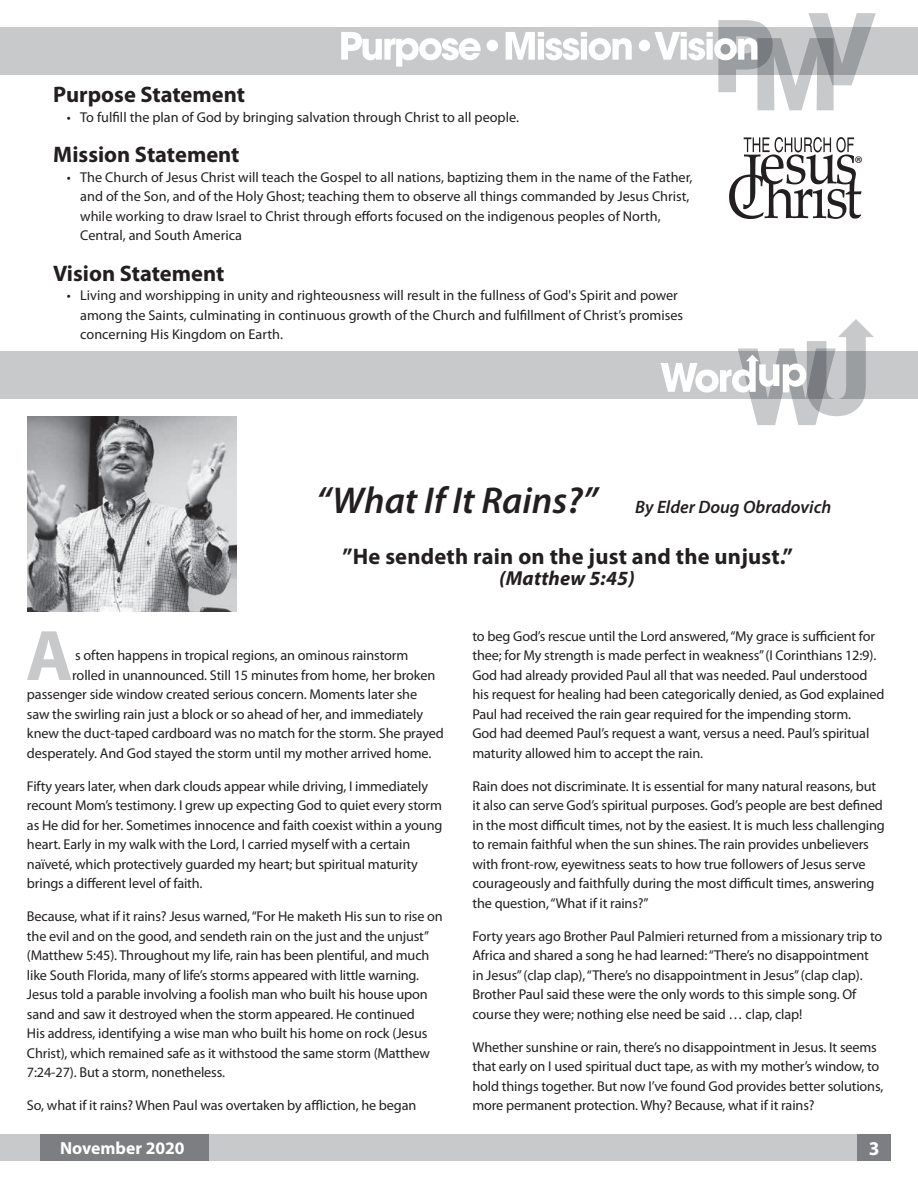
<style>
.page{position:relative;width:918px;height:1188px;background:#fff}
.page>*{position:absolute;margin:0;border:0;box-sizing:border-box;transform-origin:0 0}
.t1{font:700 72.15px "Myriad Pro";color:#c7c9cb}
.t2{font:700 22.5px "Myriad Pro";color:#231f20}
.t3{font:italic 700 20.25px "Myriad Pro";letter-spacing:.01em;color:#231f20}
.t4{font:19.95px "Myriad Pro";color:#231f20}
.t5{font:700 19.5px "Myriad Pro";color:#fff}
.t6{font:italic 600 18px "Myriad Pro";color:#231f20}
.t7{font:700 17.55px "Myriad Pro";color:#fff}
.t8{font:14.25px/19.5px "Myriad Pro";letter-spacing:-.01em;color:#231f20}
.s1{font-size:37.5px}
</style>
<div class="page">
<div style="left:0;top:1134px;width:891px;height:27px;background:#c7c9cb"></div>
<div style="left:40px;top:1134px;width:169px;height:27px;background:#7c7e81"></div>
<div style="left:857px;top:1134px;width:34px;height:27px;background:#7c7e81"></div>
<div style="left:0;top:352px;width:918px;height:47px;background:#c7c9cb"></div>
<svg style="left:661px;top:319px;width:213px;height:106px"></svg>
<div style="left:0;top:27px;width:918px;height:47px;background:#c7c9cb"></div>
<svg style="left:341px;top:13px;width:535px;height:97px"></svg>
<svg style="left:729px;top:137px;width:132px;height:82px"></svg>
<img style="left:27px;top:416px;width:209px;height:196px">
<h2 class="t2" style="left:53px;top:80px;width:193px">Purpose Statement</h2>
<p class="t8" style="left:67px;top:107px;width:454px">• To fulfill the plan of God by bringing salvation through Christ to all people.</p>
<h2 class="t2" style="left:53px;top:140px;width:188px">Mission Statement</h2>
<p class="t8" style="left:80px;top:167px;width:614px;text-indent:-13px">• The Church of Jesus Christ will teach the Gospel to all nations, baptizing them in the name of the Father, and of the Son, and of the Holy Ghost; teaching them to observe all things commanded by Jesus Christ, while working to draw Israel to Christ through efforts focused on the indigenous peoples of North, Central, and South America</p>
<h2 class="t2" style="left:53px;top:258px;width:173px">Vision Statement</h2>
<p class="t8" style="left:80px;top:285px;width:604px;text-indent:-13px">• Living and worshipping in unity and righteousness will result in the fullness of God's Spirit and power among the Saints, culminating in continuous growth of the Church and fulfillment of Christ’s promises concerning His Kingdom on Earth.</p>
<h3 class="t4" style="left:855px;top:151px;width:10px">®</h3>
<p class="t6" style="left:316px;top:496px;width:517px"><span class="s1">“What If It Rains?”</span> By Elder Doug Obradovich</p>
<h2 class="t2" style="left:342px;top:542px;width:452px">”He sendeth rain on the just and the unjust.”</h2>
<h3 class="t3" style="left:499px;top:565px;width:137px">(Matthew 5:45)</h3>
<h1 class="t1" style="left:26px;top:609px;width:49px">A</h1>
<p class="t8" style="left:75px;top:646px;width:335px">s often happens in tropical regions, an ominous rainstorm</p>
<p class="t8" style="left:72px;top:665px;width:365px">rolled in unannounced. Still 15 minutes from home, her broken</p>
<p class="t8" style="left:27px;top:685px;width:392px">passenger side window created serious concern. Moments later she</p>
<p class="t8" style="left:27px;top:704px;width:398px">saw the swirling rain just a block or so ahead of her, and immediately</p>
<p class="t8" style="left:27px;top:724px;width:418px">knew the duct-taped cardboard was no match for the storm. She prayed</p>
<p class="t8" style="left:27px;top:743px;width:406px">desperately. And God stayed the storm until my mother arrived home.</p>
<p class="t8" style="left:27px;top:776px;width:417px">Fifty years later, when dark clouds appear while driving, I immediately recount Mom’s testimony. I grew up expecting God to quiet every storm as He did for her. Sometimes innocence and faith coexist within a young heart. Early in my walk with the Lord, I carried myself with a certain naïveté, which protectively guarded my heart; but spiritual maturity brings a different level of faith.</p>
<p class="t8" style="left:27px;top:907px;width:417px">Because, what if it rains? Jesus warned, “For He maketh His sun to rise on the evil and on the good, and sendeth rain on the just and the unjust” (Matthew 5:45). Throughout my life, rain has been plentiful, and much like South Florida, many of life’s storms appeared with little warning.<br>Jesus told a parable involving a foolish man who built his house upon sand and saw it destroyed when the storm appeared. He continued<br>His address, identifying a wise man who built his home on rock (Jesus Christ), which remained safe as it withstood the same storm (Matthew 7:24-27). But a storm, nonetheless.</p>
<p class="t8" style="left:27px;top:1096px;width:391px">So, what if it rains? When Paul was overtaken by affliction, he began</p>
<p class="t8" style="left:472px;top:626px;width:414px">to beg God’s rescue until the Lord answered, “My grace is sufficient for thee; for My strength is made perfect in weakness” (I Corinthians 12:9).<br>God had already provided Paul all that was needed. Paul understood his request for healing had been categorically denied, as God explained Paul had received the rain gear required for the impending storm.<br>God had deemed Paul’s request a want, versus a need. Paul’s spiritual maturity allowed him to accept the rain.</p>
<p class="t8" style="left:472px;top:776px;width:414px">Rain does not discriminate. It is essential for many natural reasons, but it also can serve God’s spiritual purposes. God’s people are best defined in the most difficult times, not by the easiest. It is much less challenging to remain faithful when the sun shines. The rain provides unbelievers with front-row, eyewitness seats to how true followers of Jesus serve courageously and faithfully during the most difficult times, answering the question, “What if it rains?”</p>
<p class="t8" style="left:472px;top:926px;width:411px">Forty years ago Brother Paul Palmieri returned from a missionary trip to Africa and shared a song he had learned: “There’s no disappointment in Jesus” (clap clap), “There’s no disappointment in Jesus” (clap clap).<br>Brother Paul said these were the only words to this simple song. Of course they were; nothing else need be said … clap, clap!</p>
<p class="t8" style="left:472px;top:1037px;width:412px">Whether sunshine or rain, there’s no disappointment in Jesus. It seems that early on I used spiritual duct tape, as with my mother’s window, to hold things together. But now I’ve found God provides better solutions, more permanent protection. Why? Because, what if it rains?</p>
<p class="t7" style="left:60px;top:1137px;width:126px">November 2020</p>
<h3 class="t5" style="left:869px;top:1136px;width:12px">3</h3>
</div>
